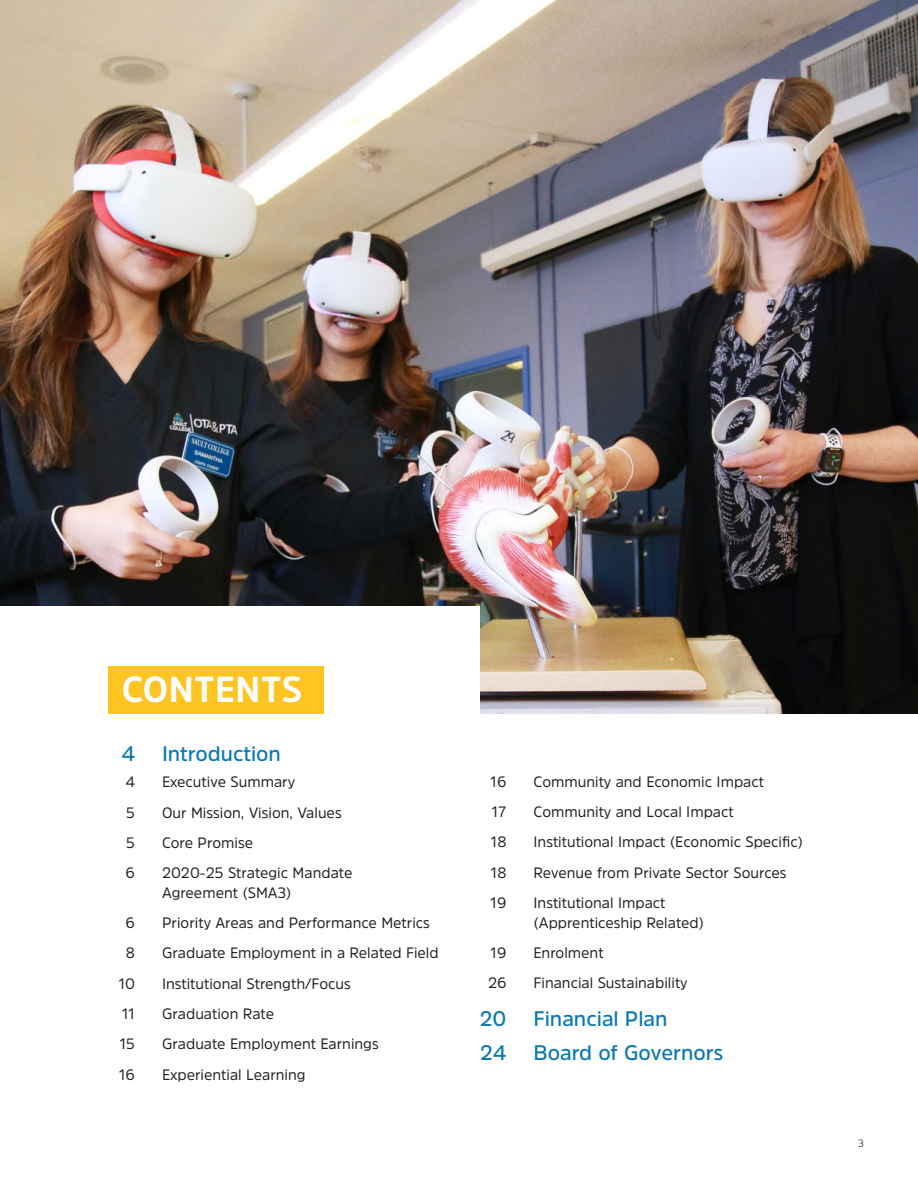
<style>
.page{position:relative;width:918px;height:1188px;background:#fff}
.page>*{position:absolute;margin:0;border:0;box-sizing:border-box;transform-origin:0 0}
.intro_para{font:700 36px "Amsi Pro";letter-spacing:.02em;color:#fff}
.TofC_header{font:600 21px "Amsi Pro";color:#0a7ab3}
.TofC_body{font:15px/19.5px "Amsi Pro";color:#231f20}
.t1{font:300 10.5px "Amsi Pro";color:#231f20}
</style>
<div class="page">
<img style="left:0;top:0;width:918px;height:713px">
<div style="left:0;top:606px;width:480px;height:504px;background:#fff"></div>
<div style="left:108px;top:666px;width:216px;height:47px;background:#fec422"></div>
<p class="intro_para" style="left:122px;top:665px;width:182px">CONTENTS</p>
<p class="TofC_header" style="left:121px;top:739px;width:15px">4</p>
<p class="TofC_header" style="left:162px;top:739px;width:121px">Introduction</p>
<p class="TofC_body" style="left:125px;top:772px;width:11px">4</p>
<p class="TofC_body" style="left:162px;top:772px;width:135px">Executive Summary</p>
<p class="TofC_body" style="left:126px;top:802px;width:10px">5</p>
<p class="TofC_body" style="left:162px;top:802px;width:181px">Our Mission, Vision, Values</p>
<p class="TofC_body" style="left:126px;top:833px;width:10px">5</p>
<p class="TofC_body" style="left:162px;top:833px;width:93px">Core Promise</p>
<p class="TofC_body" style="left:126px;top:863px;width:11px">6</p>
<p class="TofC_body" style="left:162px;top:863px;width:192px">2020-25 Strategic Mandate<br>Agreement (SMA3)</p>
<p class="TofC_body" style="left:126px;top:913px;width:11px">6</p>
<p class="TofC_body" style="left:162px;top:913px;width:270px">Priority Areas and Performance Metrics</p>
<p class="TofC_body" style="left:126px;top:943px;width:11px">8</p>
<p class="TofC_body" style="left:162px;top:943px;width:278px">Graduate Employment in a Related Field</p>
<p class="TofC_body" style="left:118px;top:973px;width:18px">10</p>
<p class="TofC_body" style="left:162px;top:973px;width:190px">Institutional Strength/Focus</p>
<p class="TofC_body" style="left:122px;top:1004px;width:15px">11</p>
<p class="TofC_body" style="left:162px;top:1004px;width:114px">Graduation Rate</p>
<p class="TofC_body" style="left:120px;top:1034px;width:17px">15</p>
<p class="TofC_body" style="left:162px;top:1034px;width:218px">Graduate Employment Earnings</p>
<p class="TofC_body" style="left:119px;top:1064px;width:18px">16</p>
<p class="TofC_body" style="left:162px;top:1064px;width:145px">Experiential Learning</p>
<p class="TofC_body" style="left:490px;top:771px;width:18px">16</p>
<p class="TofC_body" style="left:534px;top:771px;width:232px">Community and Economic Impact</p>
<p class="TofC_body" style="left:491px;top:802px;width:17px">17</p>
<p class="TofC_body" style="left:534px;top:802px;width:202px">Community and Local Impact</p>
<p class="TofC_body" style="left:491px;top:832px;width:17px">18</p>
<p class="TofC_body" style="left:534px;top:832px;width:271px">Institutional Impact (Economic Specific)</p>
<p class="TofC_body" style="left:491px;top:862px;width:17px">18</p>
<p class="TofC_body" style="left:534px;top:862px;width:255px">Revenue from Private Sector Sources</p>
<p class="TofC_body" style="left:490px;top:893px;width:18px">19</p>
<p class="TofC_body" style="left:534px;top:893px;width:172px">Institutional Impact (Apprenticeship Related)</p>
<p class="TofC_body" style="left:490px;top:942px;width:18px">19</p>
<p class="TofC_body" style="left:534px;top:942px;width:72px">Enrolment</p>
<p class="TofC_body" style="left:488px;top:973px;width:20px">26</p>
<p class="TofC_body" style="left:534px;top:973px;width:156px">Financial Sustainability</p>
<p class="TofC_header" style="left:480px;top:1004px;width:28px">20</p>
<p class="TofC_header" style="left:534px;top:1004px;width:136px">Financial Plan</p>
<p class="TofC_header" style="left:480px;top:1038px;width:28px">24</p>
<p class="TofC_header" style="left:534px;top:1038px;width:192px">Board of Governors</p>
<p class="t1" style="left:858px;top:1137px;width:7px">3</p>
</div>
